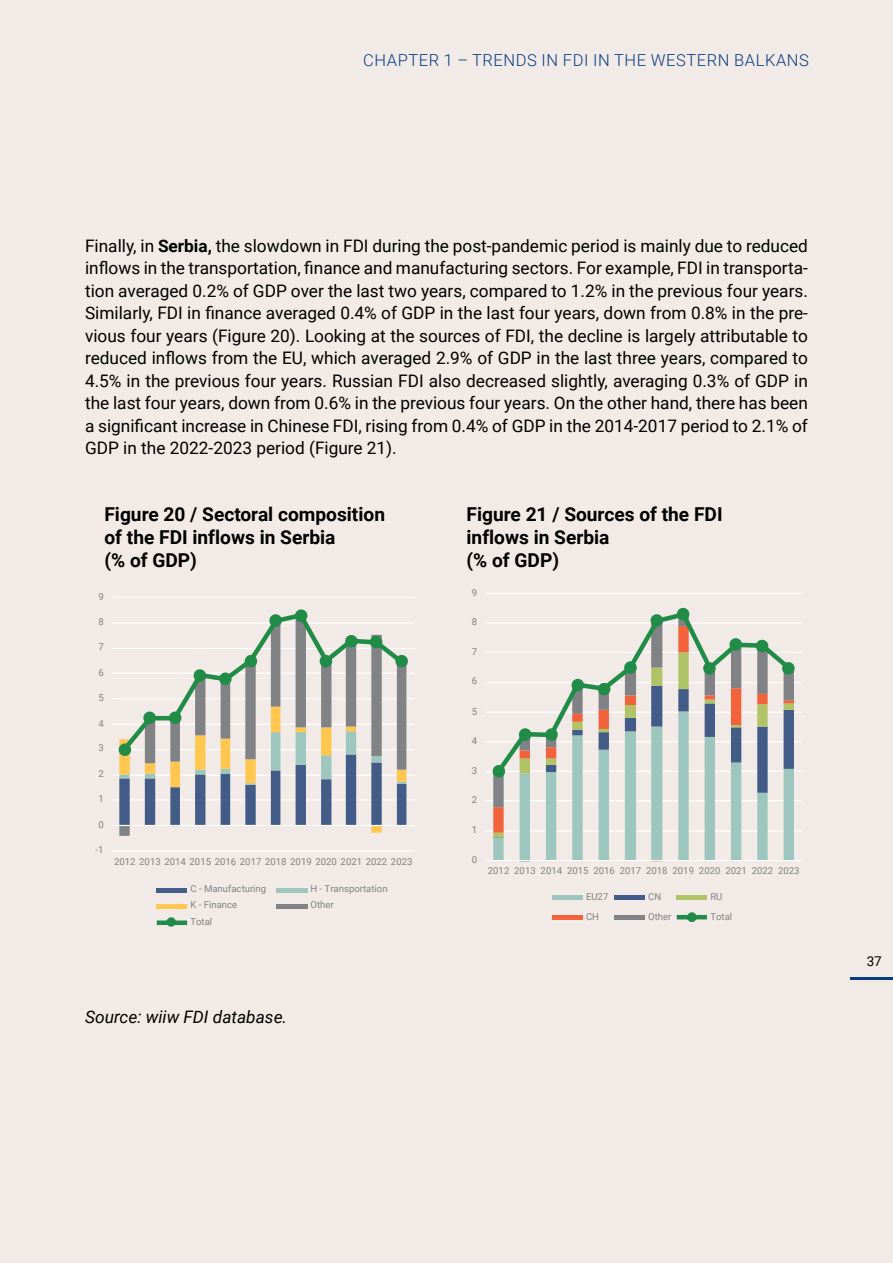
<style>
.page{position:relative;width:893px;height:1263px;background:#f1eae6}
.page>*{position:absolute;margin:0;border:0;box-sizing:border-box;transform-origin:0 0}
.t1{font:700 19.2px/23px "Roboto";color:#000}
.t2{font:17.25px/22.5px "Roboto";color:#000;text-align:justify}
.t3{font:italic 17.25px "Roboto";color:#000}
.t4{font:300 16.5px "Roboto";letter-spacing:.035em;color:#073d80}
.t5{font:13.5px "Roboto";color:#000}
.t6{font:9.6px "Roboto";color:#808285}
.s1{font-weight:700}
</style>
<div class="page">
<hr style="left:850px;top:978px;width:43px;height:2px;background:#073d80">
<hr style="left:112px;top:850px;width:302px;height:1px;background:#fff">
<hr style="left:112px;top:799px;width:302px;height:1px;background:#fff">
<hr style="left:112px;top:775px;width:302px;height:1px;background:#fff">
<hr style="left:112px;top:749px;width:302px;height:1px;background:#fff">
<hr style="left:112px;top:723px;width:302px;height:2px;background:#fff">
<hr style="left:112px;top:698px;width:302px;height:1px;background:#fff">
<hr style="left:112px;top:672px;width:302px;height:2px;background:#fff">
<hr style="left:112px;top:648px;width:302px;height:1px;background:#fff">
<hr style="left:112px;top:622px;width:302px;height:1px;background:#fff">
<hr style="left:112px;top:597px;width:302px;height:1px;background:#fff">
<hr style="left:112px;top:825px;width:302px;height:1px;background:#fff">
<svg style="left:118px;top:612px;width:290px;height:221px"></svg>
<div style="left:119px;top:743px;width:12px;height:13px;border:5px solid #218b48;border-radius:50%"></div>
<div style="left:146px;top:714px;width:8px;height:8px;background:#218b48;border-radius:50%"></div>
<div style="left:143px;top:711px;width:13px;height:13px;border:5px solid #218b48;border-radius:50%"></div>
<div style="left:169px;top:711px;width:12px;height:13px;border:5px solid #218b48;border-radius:50%"></div>
<div style="left:194px;top:669px;width:12px;height:13px;border:5px solid #218b48;border-radius:50%"></div>
<div style="left:221px;top:675px;width:8px;height:8px;background:#218b48;border-radius:50%"></div>
<div style="left:219px;top:672px;width:13px;height:13px;border:5px solid #218b48;border-radius:50%"></div>
<div style="left:245px;top:655px;width:12px;height:12px;border:5px solid #218b48;border-radius:50%"></div>
<div style="left:272px;top:616px;width:8px;height:8px;background:#218b48;border-radius:50%"></div>
<div style="left:269px;top:614px;width:13px;height:13px;border:5px solid #218b48;border-radius:50%"></div>
<div style="left:295px;top:609px;width:12px;height:13px;border:5px solid #218b48;border-radius:50%"></div>
<div style="left:320px;top:655px;width:12px;height:12px;border:5px solid #218b48;border-radius:50%"></div>
<div style="left:345px;top:635px;width:13px;height:12px;border:5px solid #218b48;border-radius:50%"></div>
<div style="left:370px;top:636px;width:12px;height:12px;border:5px solid #218b48;border-radius:50%"></div>
<div style="left:395px;top:655px;width:13px;height:12px;border:5px solid #218b48;border-radius:50%"></div>
<hr style="left:157px;top:888px;width:30px;height:4px;background:#425c87">
<hr style="left:276px;top:888px;width:32px;height:4px;background:#9dc6be">
<hr style="left:157px;top:904px;width:30px;height:4px;background:#ffc74e">
<hr style="left:276px;top:904px;width:32px;height:4px;background:#808285">
<div style="left:157px;top:920px;width:30px;height:5px;background:#218b48"></div>
<div style="left:167px;top:917px;width:9px;height:10px;border:5px solid #218b48;border-radius:50%"></div>
<hr style="left:485px;top:830px;width:317px;height:2px;background:#fff">
<hr style="left:485px;top:800px;width:317px;height:1px;background:#fff">
<hr style="left:485px;top:771px;width:317px;height:1px;background:#fff">
<hr style="left:485px;top:741px;width:317px;height:1px;background:#fff">
<hr style="left:485px;top:712px;width:317px;height:1px;background:#fff">
<hr style="left:485px;top:682px;width:317px;height:1px;background:#fff">
<hr style="left:485px;top:652px;width:317px;height:1px;background:#fff">
<hr style="left:485px;top:622px;width:317px;height:1px;background:#fff">
<hr style="left:485px;top:593px;width:317px;height:1px;background:#fff">
<svg style="left:493px;top:807px;width:301px;height:53px"></svg>
<svg style="left:493px;top:778px;width:301px;height:29px"></svg>
<hr style="left:485px;top:860px;width:317px;height:1px;background:#fff">
<svg style="left:492px;top:609px;width:303px;height:169px"></svg>
<div style="left:493px;top:765px;width:12px;height:12px;border:5px solid #218b48;border-radius:50%"></div>
<div style="left:519px;top:728px;width:12px;height:13px;border:5px solid #218b48;border-radius:50%"></div>
<div style="left:547px;top:730px;width:8px;height:8px;background:#218b48;border-radius:50%"></div>
<div style="left:545px;top:728px;width:13px;height:13px;border:5px solid #218b48;border-radius:50%"></div>
<div style="left:572px;top:679px;width:12px;height:12px;border:5px solid #218b48;border-radius:50%"></div>
<div style="left:598px;top:683px;width:12px;height:12px;border:5px solid #218b48;border-radius:50%"></div>
<div style="left:626px;top:663px;width:8px;height:8px;background:#218b48;border-radius:50%"></div>
<div style="left:624px;top:661px;width:13px;height:13px;border:5px solid #218b48;border-radius:50%"></div>
<div style="left:653px;top:616px;width:8px;height:8px;background:#218b48;border-radius:50%"></div>
<div style="left:650px;top:614px;width:13px;height:13px;border:5px solid #218b48;border-radius:50%"></div>
<div style="left:677px;top:608px;width:12px;height:12px;border:5px solid #218b48;border-radius:50%"></div>
<div style="left:705px;top:664px;width:8px;height:8px;background:#218b48;border-radius:50%"></div>
<div style="left:703px;top:662px;width:13px;height:13px;border:5px solid #218b48;border-radius:50%"></div>
<div style="left:732px;top:640px;width:8px;height:8px;background:#218b48;border-radius:50%"></div>
<div style="left:729px;top:638px;width:13px;height:13px;border:5px solid #218b48;border-radius:50%"></div>
<div style="left:756px;top:640px;width:12px;height:12px;border:5px solid #218b48;border-radius:50%"></div>
<div style="left:784px;top:664px;width:8px;height:8px;background:#218b48;border-radius:50%"></div>
<div style="left:782px;top:662px;width:13px;height:13px;border:5px solid #218b48;border-radius:50%"></div>
<div style="left:552px;top:895px;width:31px;height:5px;background:#9dc6be"></div>
<div style="left:614px;top:895px;width:31px;height:5px;background:#425c87"></div>
<div style="left:677px;top:895px;width:30px;height:5px;background:#b0c366"></div>
<hr style="left:552px;top:915px;width:31px;height:4px;background:#f2633c">
<hr style="left:614px;top:915px;width:31px;height:4px;background:#808285">
<hr style="left:677px;top:915px;width:30px;height:4px;background:#218b48">
<div style="left:687px;top:912px;width:9px;height:10px;border:5px solid #218b48;border-radius:50%"></div>
<p class="t4" style="left:363px;top:49px;width:447px">CHAPTER 1 – TRENDS IN FDI IN THE WESTERN BALKANS</p>
<p class="t2" style="left:85px;top:234px;width:724px">Finally, in <span class="s1">Serbia,</span> the slowdown in FDI during the post-pandemic period is mainly due to reduced inflows in the transportation, finance and manufacturing sectors. For example, FDI in transporta&shy;tion averaged 0.2% of GDP over the last two years, compared to 1.2% in the previous four years.<br>Similarly, FDI in finance averaged 0.4% of GDP in the last four years, down from 0.8% in the pre&shy;vious four years (Figure 20). Looking at the sources of FDI, the decline is largely attributable to reduced inflows from the EU, which averaged 2.9% of GDP in the last three years, compared to 4.5% in the previous four years. Russian FDI also decreased slightly, averaging 0.3% of GDP in the last four years, down from 0.6% in the previous four years. On the other hand, there has been a significant increase in Chinese FDI, rising from 0.4% of GDP in the 2014-2017 period to 2.1% of GDP in the 2022-2023 period (Figure 21).</p>
<p class="t1" style="left:104px;top:502px;width:282px">Figure 20 / Sectoral composition of the FDI inflows in Serbia<br>(% of GDP)</p>
<p class="t1" style="left:467px;top:502px;width:258px">Figure 21 / Sources of the FDI inflows in Serbia<br>(% of GDP)</p>
<p class="t6" style="left:99px;top:590px;width:7px">9</p>
<p class="t6" style="left:99px;top:615px;width:7px">8</p>
<p class="t6" style="left:99px;top:640px;width:7px">7</p>
<p class="t6" style="left:99px;top:665px;width:7px">6</p>
<p class="t6" style="left:99px;top:691px;width:7px">5</p>
<p class="t6" style="left:99px;top:716px;width:7px">4</p>
<p class="t6" style="left:99px;top:741px;width:7px">3</p>
<p class="t6" style="left:99px;top:767px;width:7px">2</p>
<p class="t6" style="left:99px;top:792px;width:7px">1</p>
<p class="t6" style="left:99px;top:818px;width:7px">0</p>
<p class="t6" style="left:95px;top:843px;width:10px">-1</p>
<p class="t6" style="left:114px;top:854px;width:300px">2012 2013 2014 2015 2016 2017 2018 2019 2020 2021 2022 2023</p>
<p class="t6" style="left:190px;top:881px;width:77px">C - Manufacturing</p>
<p class="t6" style="left:310px;top:881px;width:79px">H - Transportation</p>
<p class="t6" style="left:190px;top:898px;width:48px">K - Finance</p>
<p class="t6" style="left:310px;top:898px;width:25px">Other</p>
<p class="t6" style="left:190px;top:915px;width:23px">Total</p>
<p class="t3" style="left:85px;top:1005px;width:204px">Source: wiiw FDI database.</p>
<p class="t6" style="left:472px;top:586px;width:7px">9</p>
<p class="t6" style="left:472px;top:615px;width:7px">8</p>
<p class="t6" style="left:472px;top:645px;width:7px">7</p>
<p class="t6" style="left:472px;top:674px;width:7px">6</p>
<p class="t6" style="left:472px;top:704px;width:7px">5</p>
<p class="t6" style="left:472px;top:734px;width:7px">4</p>
<p class="t6" style="left:472px;top:763px;width:7px">3</p>
<p class="t6" style="left:472px;top:793px;width:7px">2</p>
<p class="t6" style="left:472px;top:822px;width:7px">1</p>
<p class="t6" style="left:472px;top:853px;width:7px">0</p>
<p class="t6" style="left:488px;top:864px;width:313px">2012 2013 2014 2015 2016 2017 2018 2019 2020 2021 2022 2023</p>
<p class="t6" style="left:586px;top:889px;width:24px">EU27</p>
<p class="t6" style="left:648px;top:889px;width:15px">CN</p>
<p class="t6" style="left:710px;top:889px;width:14px">RU</p>
<p class="t6" style="left:586px;top:909px;width:15px">CH</p>
<p class="t6" style="left:648px;top:909px;width:25px">Other</p>
<p class="t6" style="left:710px;top:909px;width:23px">Total</p>
<p class="t5" style="left:867px;top:952px;width:17px">37</p>
</div>
